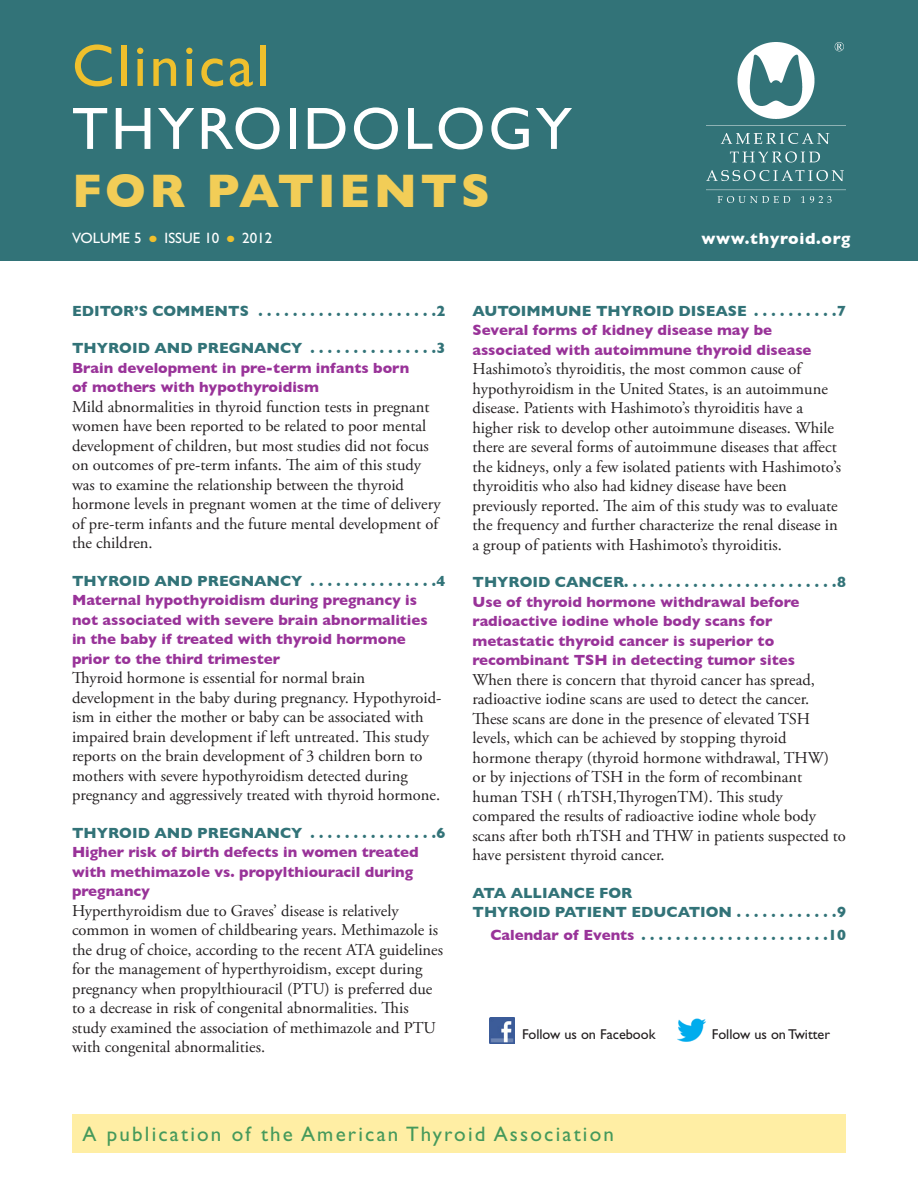
<style>
.page{position:relative;width:918px;height:1188px;background:#fff}
.page>*{position:absolute;margin:0;border:0;box-sizing:border-box;transform-origin:0 0}
.t1{font:60px/63px "Gill Sans Std";letter-spacing:.05em;color:#fff}
.t2{font:700 48px "Gill Sans";letter-spacing:.07em;color:#f2cd57}
.t3{font:21px "Gill Sans Std";letter-spacing:.105em;color:#45995b}
.contents_body{font:16.5px/19.5px "Adobe Garamond Pro";color:#231f20}
.t4{font:700 16.5px "Gill Sans";letter-spacing:.04em;color:#fff}
.Contents_Title{font:700 15px/19.5px "Gill Sans";color:#939}
.Contents_Head{font:700 15px/19.5px "Gill Sans";color:#327378}
.Contents_Title-2{font:700 15px "Gill Sans";color:#327378}
.t5{font:15px "Gill Sans Std";color:#fff}
.contents_body-2{font:14.25px "Gill Sans Std";color:#231f20}
.s1{color:#efc02d}
.s2{color:#939}
</style>
<div class="page">
<div style="left:0;top:0;width:918px;height:261px;background:#327378"></div>
<img style="left:706px;top:42px;width:140px;height:160px">
<div style="left:72px;top:1114px;width:774px;height:39px;background:#ffeea4"></div>
<img style="left:677px;top:1018px;width:29px;height:24px">
<img style="left:489px;top:1018px;width:25px;height:25px">
<p class="t1" style="left:72px;top:35px;width:502px"><span class="s1">Clinical<br></span>THYROIDOLOGY</p>
<p class="t2" style="left:72px;top:162px;width:420px">FOR PATIENTS</p>
<p class="t5" style="left:72px;top:229px;width:71px">VOLUME 5</p>
<p class="t5" style="left:165px;top:229px;width:56px">ISSUE 10</p>
<p class="t5" style="left:242px;top:229px;width:31px">2012</p>
<p class="t4" style="left:701px;top:229px;width:150px">www.thyroid.org</p>
<p class="Contents_Head" style="left:72px;top:301px;width:187px">EDITOR’S COMMENTS .....................</p>
<p class="Contents_Head" style="left:437px;top:301px;width:10px">2</p>
<p class="Contents_Head" style="left:72px;top:338px;width:244px">THYROID AND PREGNANCY ..............</p>
<p class="Contents_Head" style="left:437px;top:338px;width:10px">3</p>
<p class="Contents_Title" style="left:72px;top:358px;width:339px">Brain development in pre-term infants born of mothers with hypothyroidism</p>
<p class="contents_body" style="left:72px;top:397px;width:370px">Mild abnormalities in thyroid function tests in pregnant women have been reported to be related to poor mental development of children, but most studies did not focus on outcomes of pre-term infants. The aim of this study was to examine the relationship between the thyroid hormone levels in pregnant women at the time of delivery of pre-term infants and the future mental development of the children.</p>
<p class="Contents_Head" style="left:72px;top:571px;width:236px">THYROID AND PREGNANCY ...............</p>
<p class="Contents_Head" style="left:437px;top:571px;width:10px">4</p>
<p class="Contents_Title" style="left:72px;top:590px;width:357px">Maternal hypothyroidism during pregnancy is not associated with severe brain abnormalities in the baby if treated with thyroid hormone prior to the third trimester</p>
<p class="contents_body" style="left:72px;top:669px;width:371px">Thyroid hormone is essential for normal brain development in the baby during pregnancy. Hypothyroid&shy;ism in either the mother or baby can be associated with impaired brain development if left untreated. This study reports on the brain development of 3 children born to mothers with severe hypothyroidism detected during pregnancy and aggressively treated with thyroid hormone.</p>
<p class="Contents_Head" style="left:72px;top:823px;width:244px">THYROID AND PREGNANCY ..............</p>
<p class="Contents_Head" style="left:437px;top:823px;width:10px">6</p>
<p class="Contents_Title" style="left:72px;top:842px;width:348px">Higher risk of birth defects in women treated with methimazole vs. propylthiouracil during pregnancy</p>
<p class="contents_body" style="left:72px;top:901px;width:373px">Hyperthyroidism due to Graves’ disease is relatively common in women of childbearing years. Methimazole is the drug of choice, according to the recent ATA guidelines for the management of hyperthyroidism, except during pregnancy when propylthiouracil (PTU) is preferred due to a decrease in risk of congenital abnormalities. This study examined the association of methimazole and PTU with congenital abnormalities.</p>
<p class="Contents_Head" style="left:472px;top:301px;width:280px">AUTOIMMUNE THYROID DISEASE ..........</p>
<p class="Contents_Head" style="left:837px;top:301px;width:10px">7</p>
<p class="Contents_Title" style="left:472px;top:320px;width:341px">Several forms of kidney disease may be associated with autoimmune thyroid disease</p>
<p class="contents_body" style="left:472px;top:360px;width:370px">Hashimoto’s thyroiditis, the most common cause of hypothyroidism in the United States, is an autoimmune disease. Patients with Hashimoto’s thyroiditis have a higher risk to develop other autoimmune diseases. While there are several forms of autoimmune diseases that affect the kidneys, only a few isolated patients with Hashimoto’s thyroiditis who also had kidney disease have been previously reported. The aim of this study was to evaluate the frequency and further characterize the renal disease in a group of patients with Hashimoto’s thyroiditis.</p>
<p class="Contents_Head" style="left:472px;top:572px;width:158px">THYROID CANCER ........................</p>
<p class="Contents_Head" style="left:837px;top:572px;width:10px">8</p>
<p class="Contents_Title" style="left:472px;top:592px;width:328px">Use of thyroid hormone withdrawal before radioactive iodine whole body scans for metastatic thyroid cancer is superior to recombinant TSH in detecting tumor sites</p>
<p class="contents_body" style="left:472px;top:670px;width:375px">When there is concern that thyroid cancer has spread, radioactive iodine scans are used to detect the cancer.<br>These scans are done in the presence of elevated TSH levels, which can be achieved by stopping thyroid hormone therapy (thyroid hormone withdrawal, THW) or by injections of TSH in the form of recombinant human TSH ( rhTSH,ThyrogenTM). This study compared the results of radioactive iodine whole body scans after both rhTSH and THW in patients suspected to have persistent thyroid cancer.</p>
<p class="Contents_Head" style="left:472px;top:883px;width:265px">ATA ALLIANCE FOR<br>THYROID PATIENT EDUCATION ............</p>
<p class="Contents_Head" style="left:837px;top:902px;width:10px">9</p>
<p class="Contents_Title-2" style="left:490px;top:926px;width:150px"><span class="s2">Calendar of Events</span> ......................</p>
<p class="Contents_Title-2" style="left:828px;top:926px;width:19px">10</p>
<p class="contents_body-2" style="left:522px;top:1026px;width:135px">Follow us on Facebook</p>
<p class="contents_body-2" style="left:712px;top:1026px;width:120px">Follow us on Twitter</p>
<p class="t3" style="left:83px;top:1122px;width:533px">A publication of the American Thyroid Association</p>
</div>
